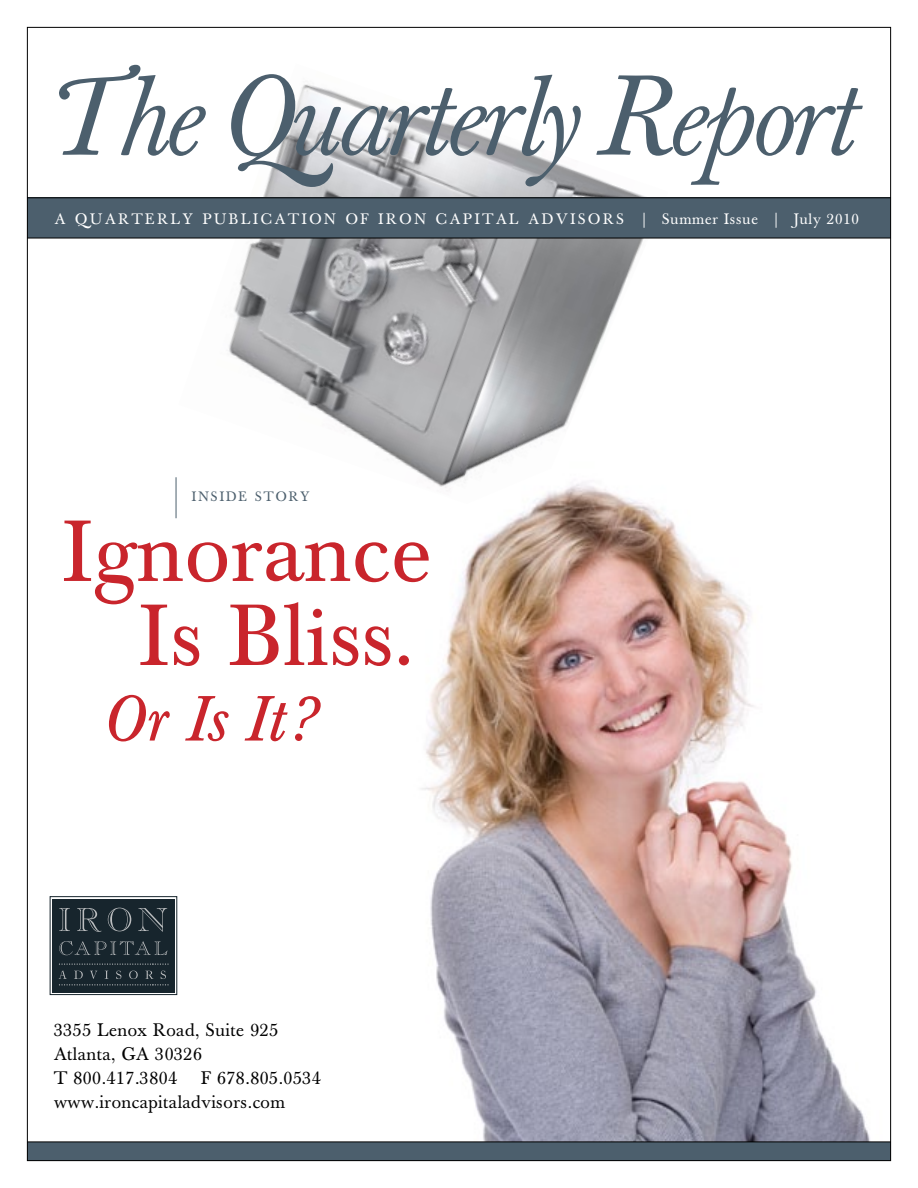
<style>
.page{position:relative;width:918px;height:1188px;background:#fff}
.page>*{position:absolute;margin:0;border:0;box-sizing:border-box;transform-origin:0 0}
.t1{font:italic 112.5px "Baskerville";letter-spacing:-.02em;color:#4c5f6d}
.t2{font:85.5px/84px "Baskerville BE";color:#c9252c;text-align:right}
.t3{font:italic 63px "Baskerville BE";color:#c9252c}
.t4{font:18px/24px "Baskerville";letter-spacing:.025em;color:#000}
.t5{font:15px "Baskerville";letter-spacing:.18em;color:#fff}
.t6{font:13.5px "Baskerville";letter-spacing:.15em;color:#4c5f6d}
</style>
<div class="page">
<img style="left:379px;top:438px;width:513px;height:723px">
<img style="left:229px;top:84px;width:439px;height:420px">
<div style="left:27px;top:1142px;width:864px;height:19px;background:#4c5f6d"></div>
<hr style="left:27px;top:1142px;width:864px;height:1px;background:#000">
<div style="left:27px;top:198px;width:864px;height:40px;background:#4c5f6d"></div>
<hr style="left:27px;top:197px;width:864px;height:1px;background:#000">
<hr style="left:27px;top:238px;width:864px;height:1px;background:#000">
<div style="left:50px;top:896px;width:127px;height:99px;border:1px solid #17252d"></div>
<div style="left:52px;top:899px;width:123px;height:93px;background:#17252d"></div>
<svg style="left:59px;top:908px;width:11px;height:23px"></svg>
<svg style="left:77px;top:908px;width:25px;height:24px"></svg>
<svg style="left:108px;top:908px;width:23px;height:23px"></svg>
<svg style="left:138px;top:908px;width:29px;height:24px"></svg>
<svg style="left:59px;top:941px;width:109px;height:14px"></svg>
<svg style="left:59px;top:964px;width:110px;height:21px"></svg>
<hr style="left:176px;top:477px;width:1px;height:41px;background:#4c5f6d">
<h1 class="t1" style="left:43px;top:51px;width:810px">The Quarterly Report</h1>
<p class="t5" style="left:55px;top:211px;width:806px">A QUARTERLY PUBLICATION OF IRON CAPITAL ADVISORS | Summer Issue | July 2010</p>
<p class="t6" style="left:192px;top:488px;width:119px">INSIDE STORY</p>
<h2 class="t2" style="left:62px;top:512px;width:372px">Ignorance<br>Is Bliss.</h2>
<h3 class="t3" style="left:99px;top:684px;width:215px">Or Is It?</h3>
<p class="t4" style="left:54px;top:1018px;width:226px">3355 Lenox Road, Suite 925<br>Atlanta, GA 30326<br>T 800.417.3804</p>
<p class="t4" style="left:54px;top:1066px;width:269px;text-indent:147px">F 678.805.0534 www.ironcapitaladvisors.com</p>
</div>
